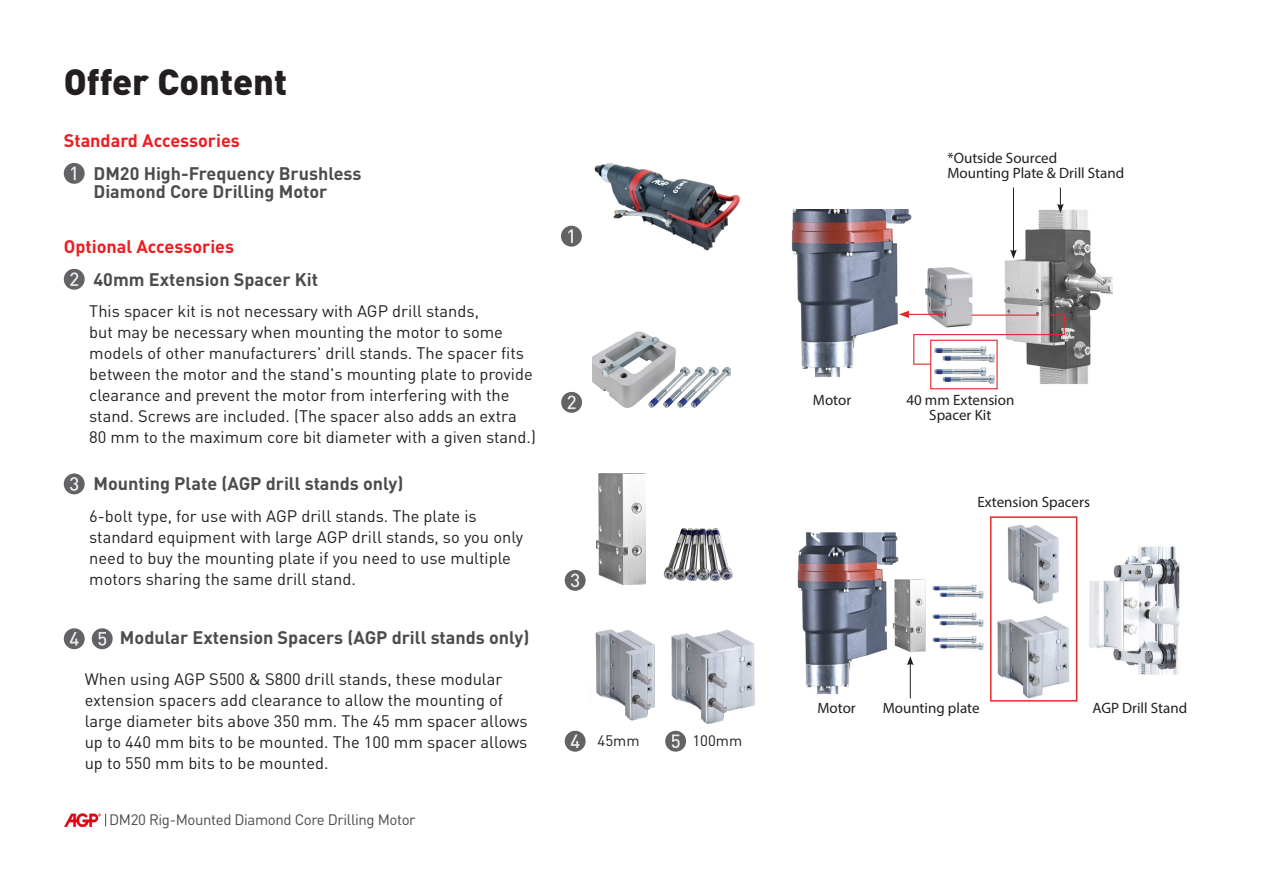
<style>
.page{position:relative;width:1263px;height:893px;background:#fff}
.page>*{position:absolute;margin:0;border:0;box-sizing:border-box;transform-origin:0 0}
.t1{font:900 36px "DIN Pro";color:#231f20}
.t2{font:700 18px "DIN Pro";color:#4b4c4d}
.t3{font:700 18px "DIN Pro";color:#ee1d23}
.t4{font:16.5px/21px "DIN Pro";color:#231f20}
.正常{font:15px "Myriad Pro";color:#231f20}
.t5{font:15px "DIN Pro";letter-spacing:-.025em;color:#4b4c4d}
.t6{font:15px "DIN Pro";color:#231f20}
</style>
<div class="page">
<svg style="left:105px;top:814px;width:1px;height:12px"></svg>
<img style="left:65px;top:814px;width:36px;height:12px">
<div style="left:64px;top:163px;width:21px;height:21px;background:#636366;border-radius:50%"></div>
<svg style="left:71px;top:167px;width:5px;height:13px"></svg>
<div style="left:561px;top:226px;width:21px;height:21px;background:#636366;border-radius:50%"></div>
<svg style="left:568px;top:229px;width:5px;height:14px"></svg>
<div style="left:64px;top:269px;width:21px;height:21px;background:#636366;border-radius:50%"></div>
<svg style="left:70px;top:272px;width:8px;height:14px"></svg>
<div style="left:561px;top:392px;width:21px;height:21px;background:#636366;border-radius:50%"></div>
<svg style="left:568px;top:395px;width:8px;height:14px"></svg>
<img style="left:592px;top:331px;width:139px;height:77px">
<div style="left:64px;top:473px;width:21px;height:21px;background:#636366;border-radius:50%"></div>
<svg style="left:70px;top:477px;width:8px;height:14px"></svg>
<div style="left:565px;top:570px;width:21px;height:21px;background:#636366;border-radius:50%"></div>
<svg style="left:571px;top:573px;width:8px;height:14px"></svg>
<img style="left:797px;top:516px;width:383px;height:186px">
<hr style="left:910px;top:663px;width:1px;height:35px;background:#231f20">
<svg style="left:907px;top:656px;width:6px;height:9px"></svg>
<div style="left:990px;top:516px;width:87px;height:186px;border:2px solid #e02b28"></div>
<div style="left:92px;top:628px;width:21px;height:21px;background:#636366;border-radius:50%"></div>
<svg style="left:98px;top:632px;width:8px;height:14px"></svg>
<div style="left:665px;top:731px;width:21px;height:21px;background:#636366;border-radius:50%"></div>
<svg style="left:672px;top:734px;width:8px;height:14px"></svg>
<div style="left:64px;top:628px;width:21px;height:21px;background:#636366;border-radius:50%"></div>
<svg style="left:70px;top:632px;width:9px;height:13px"></svg>
<div style="left:565px;top:731px;width:21px;height:21px;background:#636366;border-radius:50%"></div>
<svg style="left:571px;top:734px;width:8px;height:14px"></svg>
<img style="left:595px;top:629px;width:60px;height:92px">
<img style="left:671px;top:629px;width:84px;height:95px">
<img style="left:791px;top:209px;width:322px;height:181px">
<div style="left:930px;top:340px;width:68px;height:49px;border:1px solid #e02b28"></div>
<hr style="left:913px;top:334px;width:151px;height:1px;background:#e02b28">
<hr style="left:972px;top:315px;width:66px;height:1px;background:#e02b28">
<hr style="left:907px;top:314px;width:38px;height:1px;background:#e02b28">
<svg style="left:899px;top:311px;width:10px;height:7px"></svg>
<svg style="left:913px;top:335px;width:17px;height:30px"></svg>
<svg style="left:1049px;top:315px;width:16px;height:20px"></svg>
<svg style="left:1057px;top:188px;width:7px;height:25px"></svg>
<hr style="left:1013px;top:188px;width:1px;height:64px;background:#231f20">
<svg style="left:1010px;top:250px;width:7px;height:9px"></svg>
<img style="left:663px;top:528px;width:70px;height:54px">
<svg style="left:663px;top:528px;width:19px;height:45px"></svg>
<img style="left:597px;top:473px;width:49px;height:111px">
<img style="left:594px;top:163px;width:146px;height:88px">
<p class="t1" style="left:64px;top:57px;width:225px">Offer Content</p>
<p class="t3" style="left:64px;top:128px;width:178px">Standard Accessories</p>
<p class="t2" style="left:93px;top:161px;width:270px">DM20 High-Frequency Brushless</p>
<p class="t2" style="left:93px;top:179px;width:235px">Diamond Core Drilling Motor</p>
<p class="t3" style="left:64px;top:234px;width:172px">Optional Accessories</p>
<p class="t2" style="left:94px;top:267px;width:226px">40mm Extension Spacer Kit</p>
<p class="t4" style="left:89px;top:300px;width:448px">This spacer kit is not necessary with AGP drill stands,<br>but may be necessary when mounting the motor to some models of other manufacturers' drill stands. The spacer fits between the motor and the stand's mounting plate to provide clearance and prevent the motor from interfering with the stand. Screws are included. (The spacer also adds an extra 80 mm to the maximum core bit diameter with a given stand.)</p>
<p class="t2" style="left:94px;top:472px;width:311px">Mounting Plate (AGP drill stands only)</p>
<p class="t4" style="left:89px;top:505px;width:435px">6-bolt type, for use with AGP drill stands. The plate is standard equipment with large AGP drill stands, so you only need to buy the mounting plate if you need to use multiple motors sharing the same drill stand.</p>
<p class="t2" style="left:120px;top:626px;width:411px">Modular Extension Spacers (AGP drill stands only)</p>
<p class="t4" style="left:85px;top:667px;width:444px">When using AGP S500 &amp; S800 drill stands, these modular extension spacers add clearance to allow the mounting of large diameter bits above 350 mm. The 45 mm spacer allows up to 440 mm bits to be mounted. The 100 mm spacer allows up to 550 mm bits to be mounted.</p>
<p class="t5" style="left:109px;top:810px;width:308px">DM20 Rig-Mounted Diamond Core Drilling Motor</p>
<p class="t6" style="left:598px;top:730px;width:44px">45mm</p>
<p class="t6" style="left:692px;top:730px;width:51px">100mm</p>
<p class="正常" style="left:947px;top:149px;width:111px">*Outside Sourced</p>
<p class="正常" style="left:947px;top:164px;width:178px">Mounting Plate &amp; Drill Stand</p>
<p class="正常" style="left:813px;top:390px;width:40px">Motor</p>
<p class="正常" style="left:906px;top:390px;width:110px">40 mm Extension</p>
<p class="正常" style="left:929px;top:405px;width:64px">Spacer Kit</p>
<p class="正常" style="left:977px;top:493px;width:114px">Extension Spacers</p>
<p class="正常" style="left:817px;top:699px;width:40px">Motor</p>
<p class="正常" style="left:883px;top:699px;width:98px">Mounting plate</p>
<p class="正常" style="left:1092px;top:699px;width:96px">AGP Drill Stand</p>
</div>
